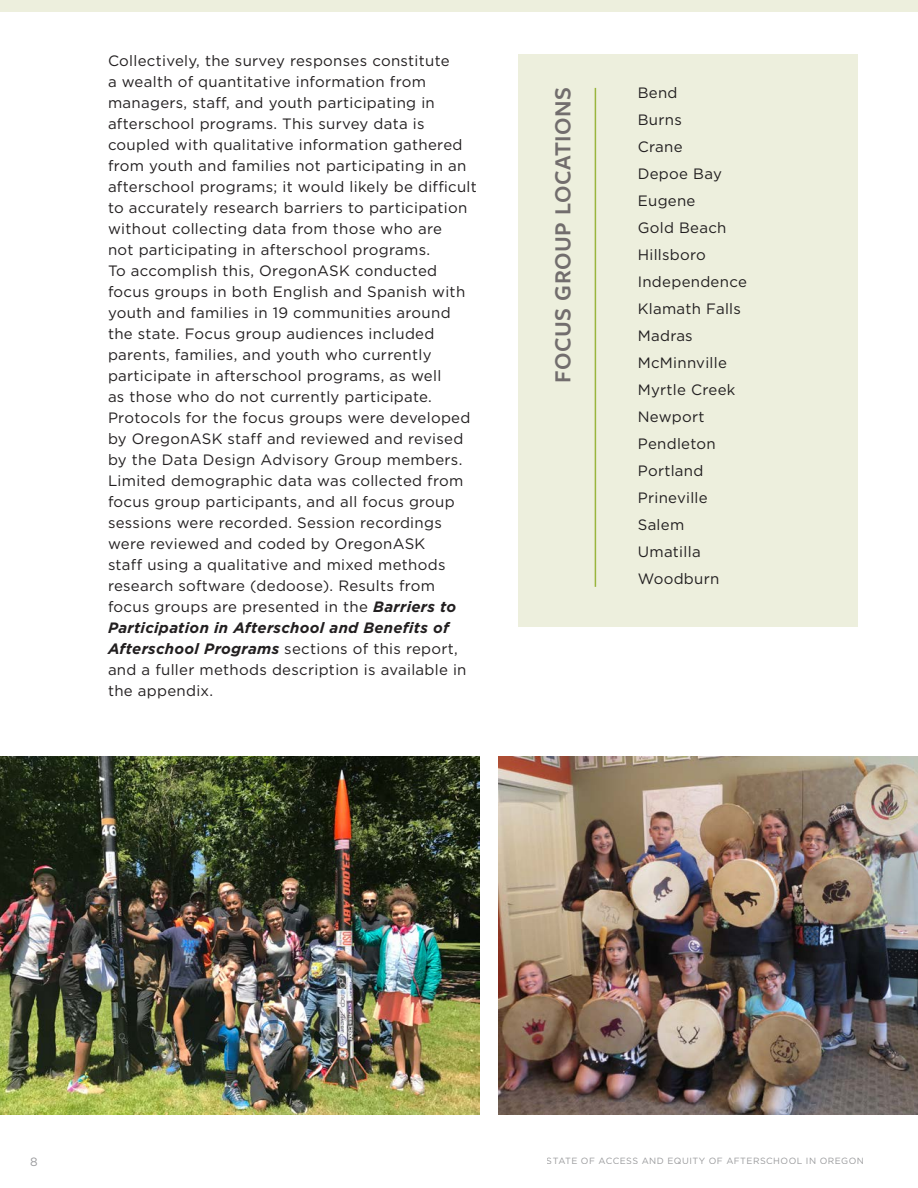
<style>
.page{position:relative;width:918px;height:1188px;background:#fff}
.page>*{position:absolute;margin:0;border:0;box-sizing:border-box;transform-origin:0 0}
.t1{font:600 24px "Freight Sans Pro";letter-spacing:.025em;color:#726d6d}
.t2{font:15px/21px "Gotham HTF";letter-spacing:.02em;color:#221f20}
.t3{font:12px "Gotham HTF";color:#6d6e71}
.t4{font:9px "Gotham HTF";letter-spacing:.05em;color:#6d6e71}
.s1{font-weight:700;font-style:italic}
</style>
<div class="page">
<div style="left:0;top:0;width:918px;height:12px;background:#edefdd"></div>
<div style="left:518px;top:54px;width:340px;height:572px;background:#edefdd"></div>
<hr style="left:595px;top:88px;width:1px;height:499px;background:#99b53d">
<img style="left:0;top:757px;width:480px;height:358px">
<img style="left:499px;top:757px;width:419px;height:358px">
<p class="t2" style="left:108px;top:50px;width:370px">Collectively, the survey responses constitute<br>a wealth of quantitative information from managers, staff, and youth participating in afterschool programs. This survey data is coupled with qualitative information gathered from youth and families not participating in an afterschool programs; it would likely be difficult to accurately research barriers to participation without collecting data from those who are<br>not participating in afterschool programs.<br>To accomplish this, OregonASK conducted focus groups in both English and Spanish with youth and families in 19 communities around the state. Focus group audiences included parents, families, and youth who currently participate in afterschool programs, as well<br>as those who do not currently participate.<br>Protocols for the focus groups were developed by OregonASK staff and reviewed and revised by the Data Design Advisory Group members.<br>Limited demographic data was collected from focus group participants, and all focus group sessions were recorded. Session recordings were reviewed and coded by OregonASK<br>staff using a qualitative and mixed methods research software (dedoose). Results from focus groups are presented in the <span class="s1">Barriers to Participation in Afterschool and Benefits of Afterschool Programs</span> sections of this report, and a fuller methods description is available in the appendix.</p>
<h1 class="t1" style="left:547px;top:383px;width:298px;rotate:-90deg">FOCUS GROUP LOCATIONS</h1>
<p class="t2" style="left:638px;top:79px;width:111px;line-height:27px">Bend<br>Burns<br>Crane<br>Depoe Bay<br>Eugene<br>Gold Beach<br>Hillsboro<br>Independence<br>Klamath Falls<br>Madras<br>McMinnville<br>Myrtle Creek<br>Newport<br>Pendleton<br>Portland<br>Prineville<br>Salem<br>Umatilla<br>Woodburn</p>
<p class="t3" style="left:30px;top:1155px;width:9px">8</p>
<p class="t4" style="left:547px;top:1156px;width:319px">STATE OF ACCESS AND EQUITY OF AFTERSCHOOL IN OREGON</p>
</div>
